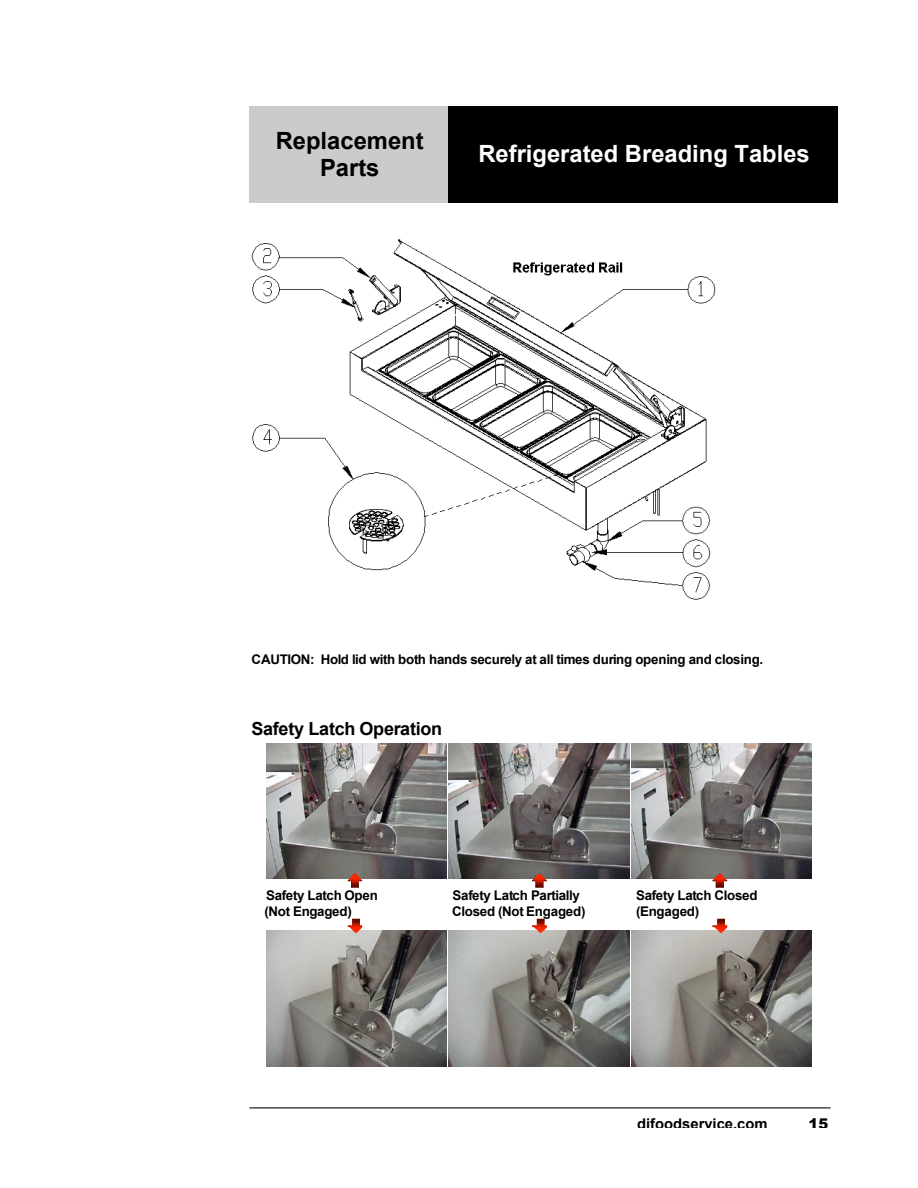
<style>
.page{position:relative;width:918px;height:1188px;background:#fff}
.page>*{position:absolute;margin:0;border:0;box-sizing:border-box;transform-origin:0 0}
.t1{font:700 23.7px "Arial";color:#fff}
.t2{font:700 23.7px/27.3px "Arial";color:#000;text-align:center}
.t3{font:700 18px "Arial";letter-spacing:-.015em;color:#000}
.t4{font:700 14.7px "Arial";color:#000}
.t5{font:900 14.7px "Arial";color:#000}
.t6{font:700 13.35px "Arial";letter-spacing:-.015em;color:#000}
</style>
<div class="page">
<hr style="left:249px;top:1107px;width:582px;height:1px;background:#000">
<img style="left:266px;top:743px;width:181px;height:136px">
<img style="left:449px;top:743px;width:180px;height:136px">
<img style="left:631px;top:743px;width:180px;height:136px">
<img style="left:266px;top:931px;width:181px;height:135px">
<img style="left:449px;top:931px;width:362px;height:136px">
<div style="left:249px;top:106px;width:200px;height:96px;background:#cbcbcb"></div>
<div style="left:449px;top:106px;width:389px;height:96px;background:#000"></div>
<img style="left:252px;top:239px;width:464px;height:361px">
<img style="left:712px;top:919px;width:15px;height:14px">
<img style="left:532px;top:919px;width:15px;height:14px">
<img style="left:348px;top:919px;width:14px;height:14px">
<img style="left:712px;top:873px;width:15px;height:15px">
<img style="left:532px;top:873px;width:15px;height:15px">
<img style="left:348px;top:873px;width:14px;height:15px">
<h1 class="t2" style="left:276px;top:129px;width:149px">Replacement<br>Parts</h1>
<h1 class="t1" style="left:478px;top:145px;width:333px">Refrigerated Breading Tables</h1>
<p class="t6" style="left:252px;top:654px;width:513px">CAUTION: Hold lid with both hands securely at all times during opening and closing.</p>
<h2 class="t3" style="left:252px;top:722px;width:192px">Safety Latch Operation</h2>
<p class="t6" style="left:266px;top:890px;width:113px">Safety Latch Open</p>
<p class="t6" style="left:453px;top:890px;width:129px">Safety Latch Partially</p>
<p class="t6" style="left:636px;top:890px;width:123px">Safety Latch Closed</p>
<p class="t6" style="left:265px;top:906px;width:89px">(Not Engaged)</p>
<p class="t6" style="left:452px;top:906px;width:135px">Closed (Not Engaged)</p>
<p class="t6" style="left:636px;top:906px;width:65px">(Engaged)</p>
<p class="t4" style="left:637px;top:1119px;width:132px">difoodservice.com</p>
<p class="t5" style="left:809px;top:1116px;width:21px">15</p>
</div>
